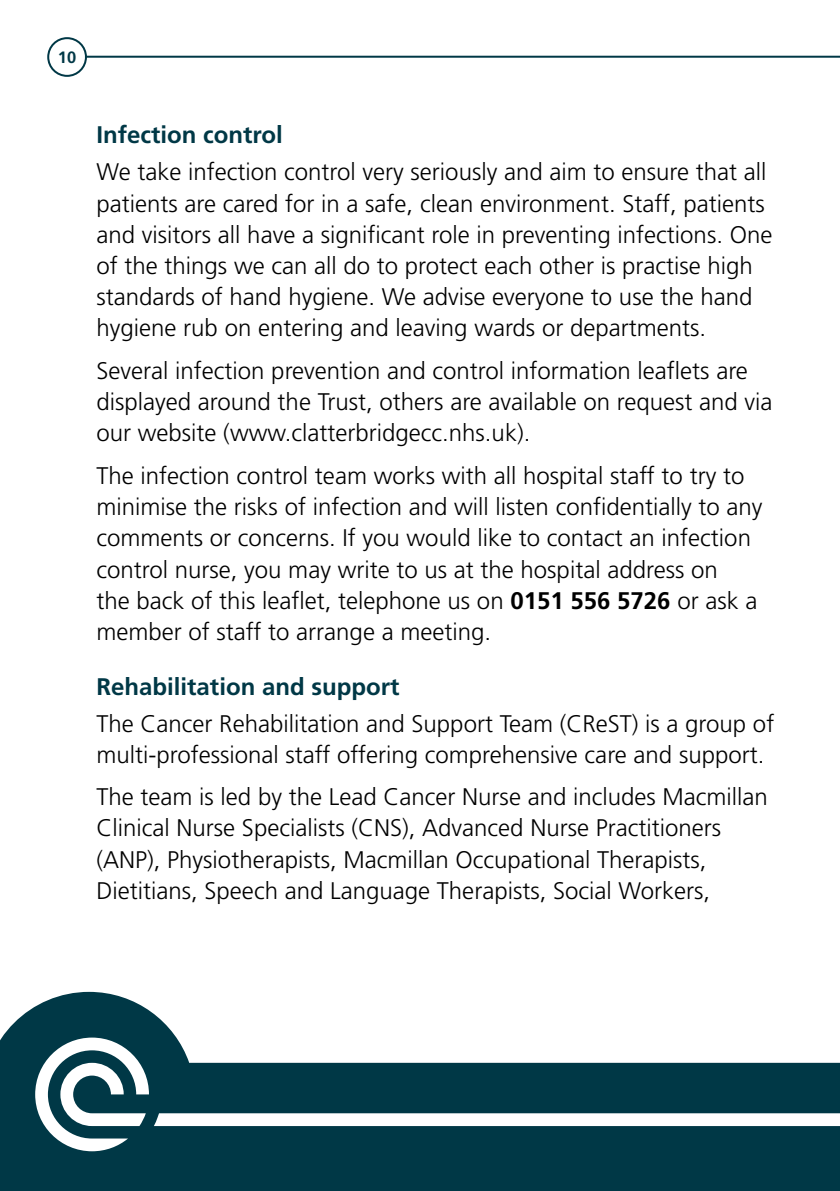
<style>
.page{position:relative;width:840px;height:1191px;background:#fff}
.page>*{position:absolute;margin:0;border:0;box-sizing:border-box;transform-origin:0 0}
.t1{font:300 24px/31.2px "Frutiger";color:#000}
.t2{font:700 24px "Frutiger";color:#003846}
.t3{font:700 16.4px "Frutiger";color:#003846}
.s1{font-weight:700}
</style>
<div class="page">
<svg style="left:0;top:992px;width:839px;height:199px;fill:#003846"></svg>
<hr style="left:67px;top:56px;width:772px;height:2px;background:#003846">
<div style="left:48px;top:38px;width:38px;height:38px;background:#fff;border-radius:50%"></div>
<div style="left:47px;top:37px;width:40px;height:40px;border:2px solid #003846;border-radius:50%"></div>
<svg style="left:35px;top:1037px;width:804px;height:114px"></svg>
<p class="t3" style="left:58px;top:48px;width:20px">10</p>
<p class="t2" style="left:96px;top:121px;width:188px">Infection control</p>
<p class="t1" style="left:96px;top:156px;width:677px">We take infection control very seriously and aim to ensure that all patients are cared for in a safe, clean environment. Staff, patients and visitors all have a significant role in preventing infections. One of the things we can all do to protect each other is practise high standards of hand hygiene. We advise everyone to use the hand hygiene rub on entering and leaving wards or departments.</p>
<p class="t1" style="left:96px;top:355px;width:677px">Several infection prevention and control information leaflets are displayed around the Trust, others are available on request and via our website (www.clatterbridgecc.nhs.uk).</p>
<p class="t1" style="left:96px;top:460px;width:667px">The infection control team works with all hospital staff to try to minimise the risks of infection and will listen confidentially to any comments or concerns. If you would like to contact an infection control nurse, you may write to us at the hospital address on<br>the back of this leaflet, telephone us on <span class="s1">0151 556 5726</span> or ask a member of staff to arrange a meeting.</p>
<p class="t2" style="left:96px;top:672px;width:304px">Rehabilitation and support</p>
<p class="t1" style="left:96px;top:707px;width:679px">The Cancer Rehabilitation and Support Team (CReST) is a group of multi-professional staff offering comprehensive care and support.</p>
<p class="t1" style="left:96px;top:781px;width:672px">The team is led by the Lead Cancer Nurse and includes Macmillan Clinical Nurse Specialists (CNS), Advanced Nurse Practitioners (ANP), Physiotherapists, Macmillan Occupational Therapists, Dietitians, Speech and Language Therapists, Social Workers,</p>
</div>
